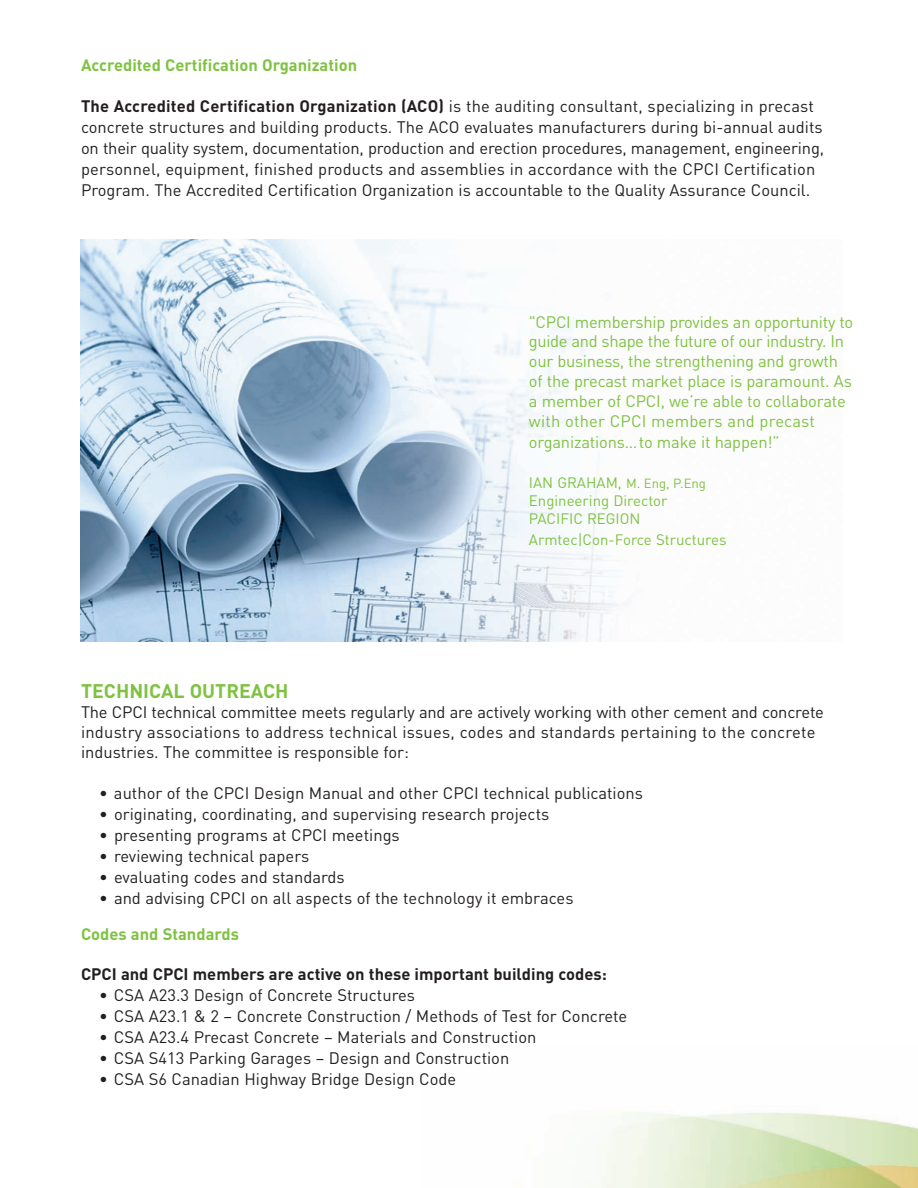
<style>
.page{position:relative;width:918px;height:1188px;background:#fff}
.page>*{position:absolute;margin:0;border:0;box-sizing:border-box;transform-origin:0 0}
.t1{font:700 19.5px "DIN";color:#7fc241}
.t2{font:16.5px/21px "DIN";color:#231f20}
.t3{font:16.5px/20px "DIN";letter-spacing:-.015em;color:#7fc241}
.t4{font:700 16.5px "DIN";color:#231f20}
.t5{font:700 16.5px "DIN";color:#7fc241}
.t6{font:15px/18px "DIN";color:#7fc241}
.t7{font:13.2px "DIN";color:#7fc241}
.s1{font-weight:700}
.s2{font-size:15px}
</style>
<div class="page">
<img style="left:586px;top:1112px;width:332px;height:76px">
<img style="left:80px;top:240px;width:546px;height:402px">
<p class="t5" style="left:81px;top:56px;width:278px">Accredited Certification Organization</p>
<p class="t2" style="left:81px;top:96px;width:745px"><span class="s1">The Accredited Certification Organization (ACO)</span> is the auditing consultant, specializing in precast concrete structures and building products. The ACO evaluates manufacturers during bi-annual audits on their quality system, documentation, production and erection procedures, management, engineering, personnel, equipment, finished products and assemblies in accordance with the CPCI Certification Program. The Accredited Certification Organization is accountable to the Quality Assurance Council.</p>
<p class="t3" style="left:529px;top:312px;width:326px">"CPCI membership provides an opportunity to guide and shape the future of our industry. In our business, the strengthening and growth of the precast market place is paramount. As a member of CPCI, we’re able to collaborate with other CPCI members and precast organizations…to make it happen!”</p>
<p class="t7" style="left:529px;top:476px;width:179px"><span class="s2">IAN GRAHAM,</span> M. Eng, P.Eng</p>
<p class="t6" style="left:529px;top:492px;width:140px">Engineering Director<br>PACIFIC REGION</p>
<p class="t6" style="left:529px;top:531px;width:199px">Armtec|Con-Force Structures</p>
<p class="t1" style="left:81px;top:680px;width:209px">TECHNICAL OUTREACH</p>
<p class="t2" style="left:81px;top:703px;width:744px;line-height:19.8px">The CPCI technical committee meets regularly and are actively working with other cement and concrete industry associations to address technical issues, codes and standards pertaining to the concrete industries. The committee is responsible for:</p>
<p class="t2" style="left:99px;top:782px;width:545px">• author of the CPCI Design Manual and other CPCI technical publications</p>
<p class="t2" style="left:99px;top:803px;width:452px">• originating, coordinating, and supervising research projects</p>
<p class="t2" style="left:99px;top:824px;width:302px">• presenting programs at CPCI meetings</p>
<p class="t2" style="left:99px;top:845px;width:212px">• reviewing technical papers</p>
<p class="t2" style="left:99px;top:866px;width:247px">• evaluating codes and standards</p>
<p class="t2" style="left:99px;top:887px;width:476px">• and advising CPCI on all aspects of the technology it embraces</p>
<p class="t5" style="left:81px;top:925px;width:160px">Codes and Standards</p>
<p class="t4" style="left:81px;top:965px;width:527px">CPCI and CPCI members are active on these important building codes:</p>
<p class="t2" style="left:99px;top:985px;width:318px">• CSA A23.3 Design of Concrete Structures</p>
<p class="t2" style="left:99px;top:1006px;width:530px">• CSA A23.1 &amp; 2 – Concrete Construction / Methods of Test for Concrete</p>
<p class="t2" style="left:99px;top:1027px;width:439px">• CSA A23.4 Precast Concrete – Materials and Construction</p>
<p class="t2" style="left:99px;top:1048px;width:412px">• CSA S413 Parking Garages – Design and Construction</p>
<p class="t2" style="left:99px;top:1069px;width:359px">• CSA S6 Canadian Highway Bridge Design Code</p>
</div>
